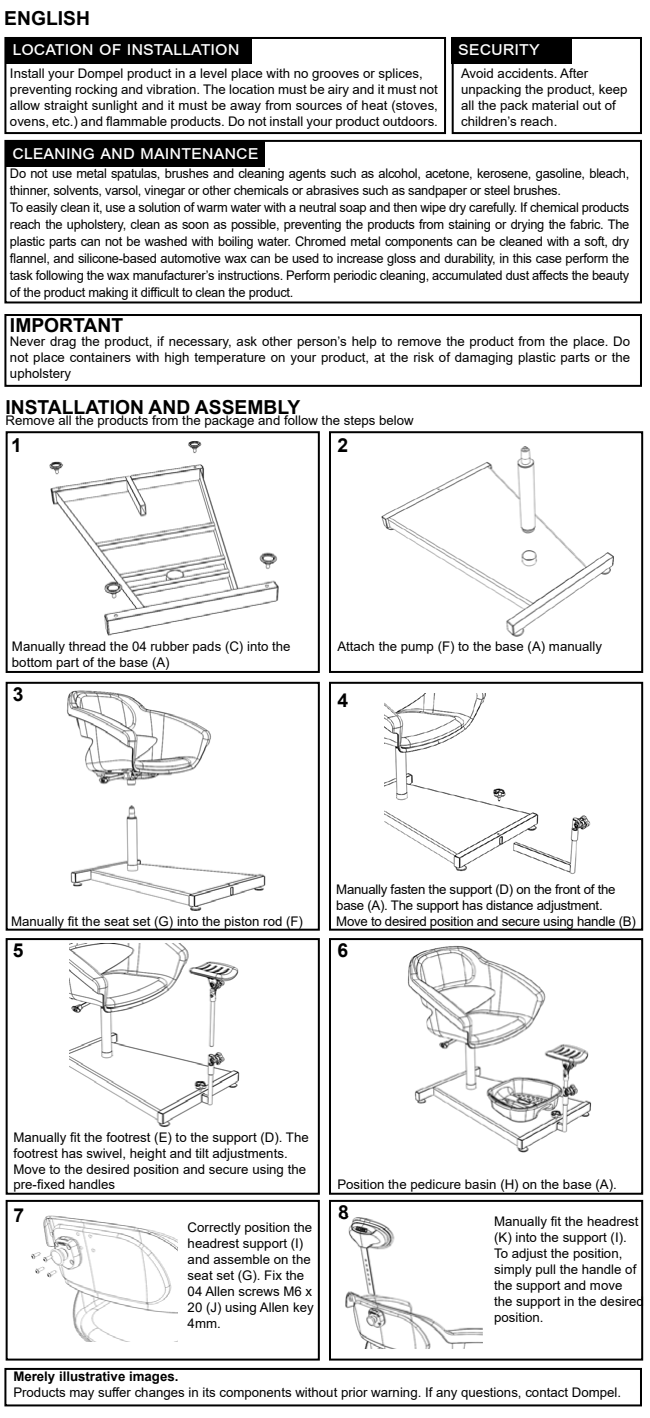
<style>
.page{position:relative;width:650px;height:1418px;background:#fff}
.page>*{position:absolute;margin:0;border:0;box-sizing:border-box;transform-origin:0 0}
.t1{font:19.2px "Arial";color:#fff}
.t2{font:700 19.2px "Arial";color:#000}
.t3{font:13.2px/15.8px "Arial";color:#000}
.t4{font:13.2px/16.8px "Arial";letter-spacing:-.02em;color:#000}
.t5{font:700 13.2px "Arial";color:#000}
</style>
<div class="page">
<img style="left:49px;top:441px;width:230px;height:195px">
<div style="left:329px;top:431px;width:313px;height:242px;border:2px solid #000"></div>
<div style="left:6px;top:431px;width:313px;height:242px;border:2px solid #000"></div>
<div style="left:6px;top:681px;width:313px;height:249px;border:2px solid #000"></div>
<div style="left:329px;top:681px;width:313px;height:249px;border:2px solid #000"></div>
<div style="left:329px;top:938px;width:313px;height:256px;border:2px solid #000"></div>
<div style="left:6px;top:938px;width:313px;height:256px;border:2px solid #000"></div>
<div style="left:4px;top:37px;width:441px;height:97px;border:2px solid #000"></div>
<div style="left:4px;top:140px;width:637px;height:163px;border:2px solid #000"></div>
<div style="left:451px;top:37px;width:190px;height:97px;border:2px solid #000"></div>
<div style="left:5px;top:37px;width:246px;height:26px;background:#000"></div>
<div style="left:5px;top:140px;width:260px;height:26px;background:#000"></div>
<div style="left:451px;top:37px;width:120px;height:26px;background:#000"></div>
<div style="left:4px;top:1367px;width:637px;height:39px;border:2px solid #000"></div>
<div style="left:4px;top:314px;width:637px;height:73px;border:2px solid #000"></div>
<div style="left:6px;top:1199px;width:313px;height:161px;border:2px solid #000"></div>
<div style="left:329px;top:1199px;width:313px;height:161px;border:2px solid #000"></div>
<img style="left:31px;top:1215px;width:147px;height:126px">
<img style="left:345px;top:1217px;width:137px;height:131px">
<img style="left:381px;top:446px;width:232px;height:191px">
<img style="left:67px;top:690px;width:199px;height:221px">
<img style="left:384px;top:693px;width:207px;height:181px">
<img style="left:70px;top:943px;width:170px;height:184px">
<img style="left:407px;top:946px;width:185px;height:206px">
<h1 class="t2" style="left:4px;top:5px;width:87px">ENGLISH</h1>
<h1 class="t1" style="left:12px;top:35px;width:228px">location of installation</h1>
<h1 class="t1" style="left:458px;top:35px;width:82px">security</h1>
<p class="t3" style="left:10px;top:65px;width:429px">Install your Dompel product in a level place with no grooves or splices, preventing rocking and vibration. The location must be airy and it must not allow straight sunlight and it must be away from sources of heat (stoves, ovens, etc.) and flammable products. Do not install your product outdoors.</p>
<p class="t3" style="left:460px;top:65px;width:168px">Avoid accidents. After unpacking the product, keep all the pack material out of children’s reach.</p>
<h1 class="t1" style="left:12px;top:139px;width:247px">cleaning and maintenance</h1>
<p class="t4" style="left:10px;top:165px;width:620px">Do not use metal spatulas, brushes and cleaning agents such as alcohol, acetone, kerosene, gasoline, bleach, thinner, solvents, varsol, vinegar or other chemicals or abrasives such as sandpaper or steel brushes.<br>To easily clean it, use a solution of warm water with a neutral soap and then wipe dry carefully. If chemical products reach the upholstery, clean as soon as possible, preventing the products from staining or drying the fabric. The plastic parts can not be washed with boiling water. Chromed metal components can be cleaned with a soft, dry flannel, and silicone-based automotive wax can be used to increase gloss and durability, in this case perform the task following the wax manufacturer’s instructions. Perform periodic cleaning, accumulated dust affects the beauty of the product making it difficult to clean the product.</p>
<h1 class="t2" style="left:10px;top:312px;width:115px">IMPORTANT</h1>
<p class="t3" style="left:10px;top:333px;width:621px;text-align:justify">Never drag the product, if necessary, ask other person’s help to remove the product from the place. Do not place containers with high temperature on your product, at the risk of damaging plastic parts or the upholstery</p>
<h1 class="t2" style="left:5px;top:393px;width:296px">INSTALLATION AND ASSEMBLY</h1>
<p class="t3" style="left:5px;top:412px;width:409px">Remove all the products from the package and follow the steps below</p>
<h1 class="t2" style="left:11px;top:431px;width:12px">1</h1>
<h1 class="t2" style="left:337px;top:431px;width:12px">2</h1>
<p class="t3" style="left:12px;top:639px;width:280px">Manually thread the 04 rubber pads (C) into the</p>
<p class="t3" style="left:337px;top:639px;width:266px">Attach the pump (F) to the base (A) manually</p>
<p class="t3" style="left:12px;top:654px;width:159px">bottom part of the base (A)</p>
<h1 class="t2" style="left:13px;top:680px;width:12px">3</h1>
<h1 class="t2" style="left:337px;top:687px;width:12px">4</h1>
<p class="t3" style="left:11px;top:913px;width:293px">Manually fit the seat set (G) into the piston rod (F)</p>
<h1 class="t2" style="left:13px;top:937px;width:12px">5</h1>
<p class="t4" style="left:336px;top:881px;width:301px;line-height:15.8px">Manually fasten the support (D) on the front of the base (A). The support has distance adjustment.<br>Move to desired position and secure using handle (B)</p>
<h1 class="t2" style="left:337px;top:937px;width:12px">6</h1>
<p class="t3" style="left:13px;top:1129px;width:296px">Manually fit the footrest (E) to the support (D). The footrest has swivel, height and tilt adjustments.<br>Move to the desired position and secure using the pre-fixed handles</p>
<p class="t3" style="left:337px;top:1176px;width:281px">Position the pedicure basin (H) on the base (A).</p>
<h1 class="t2" style="left:13px;top:1201px;width:12px">7</h1>
<h1 class="t2" style="left:338px;top:1198px;width:12px">8</h1>
<p class="t3" style="left:187px;top:1219px;width:127px">Correctly position the headrest support (I) and assemble on the seat set (G). Fix the<br>04 Allen screws M6 x<br>20 (J) using Allen key<br>4mm.</p>
<p class="t3" style="left:493px;top:1213px;width:151px">Manually fit the headrest (K) into the support (I).<br>To adjust the position, simply pull the handle of the support and move the support in the desired position.</p>
<p class="t5" style="left:13px;top:1367px;width:166px">Merely illustrative images.</p>
<p class="t3" style="left:13px;top:1384px;width:609px">Products may suffer changes in its components without prior warning. If any questions, contact Dompel.</p>
</div>
